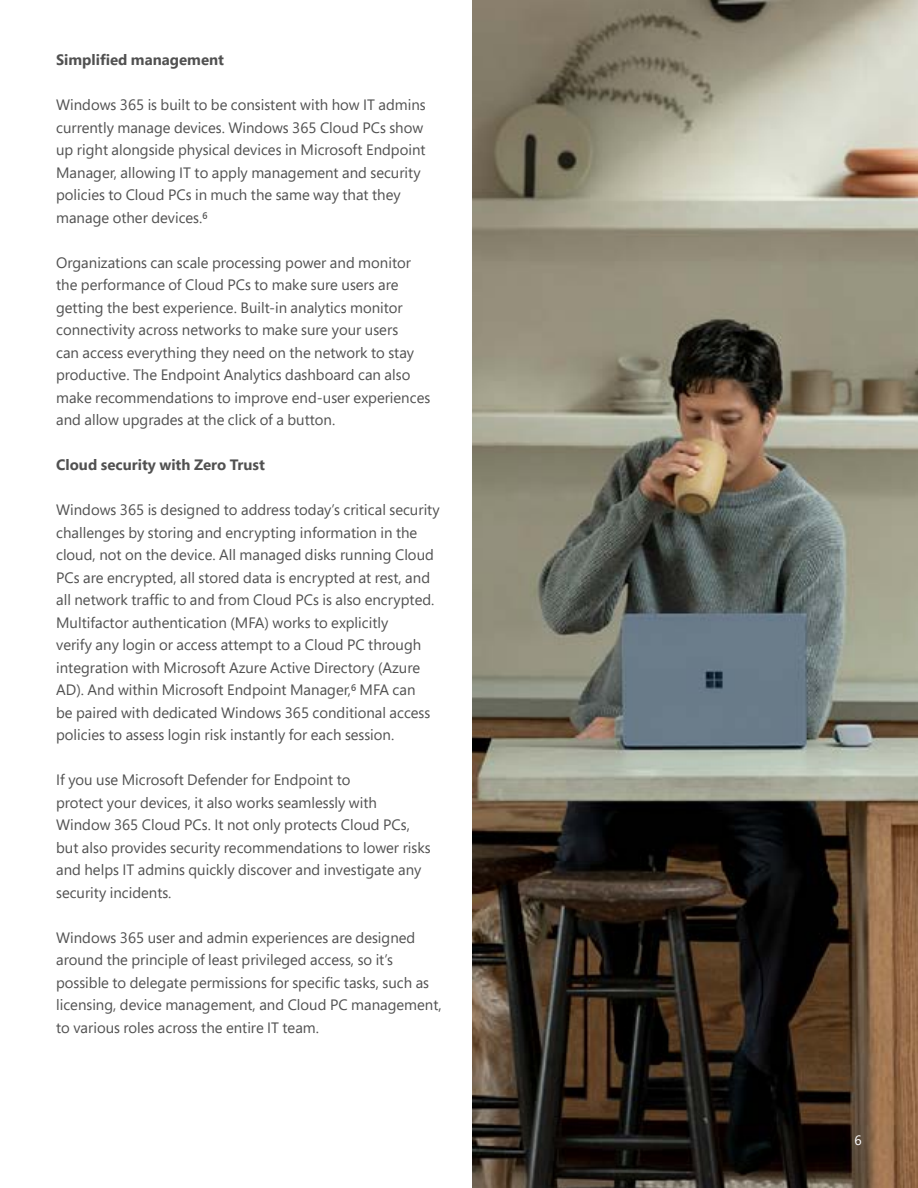
<style>
.page{position:relative;width:918px;height:1188px;background:#fff}
.page>*{position:absolute;margin:0;border:0;box-sizing:border-box;transform-origin:0 0}
.t1{font:15px/22.5px "Segoe Pro";color:#515151}
.t2{font:700 15px "Segoe Pro";color:#515151}
.t3{font:13.5px "Segoe Pro";color:#fff}
</style>
<div class="page">
<img style="left:472px;top:0;width:446px;height:1188px">
<p class="t2" style="left:56px;top:49px;width:169px">Simplified management</p>
<p class="t1" style="left:56px;top:93px;width:371px">Windows 365 is built to be consistent with how IT admins currently manage devices. Windows 365 Cloud PCs show up right alongside physical devices in Microsoft Endpoint Manager, allowing IT to apply management and security policies to Cloud PCs in much the same way that they manage other devices.⁶</p>
<p class="t1" style="left:56px;top:251px;width:376px">Organizations can scale processing power and monitor the performance of Cloud PCs to make sure users are getting the best experience. Built-in analytics monitor connectivity across networks to make sure your users<br>can access everything they need on the network to stay productive. The Endpoint Analytics dashboard can also make recommendations to improve end-user experiences and allow upgrades at the click of a button.</p>
<p class="t2" style="left:56px;top:454px;width:210px">Cloud security with Zero Trust</p>
<p class="t1" style="left:56px;top:498px;width:385px">Windows 365 is designed to address today’s critical security challenges by storing and encrypting information in the cloud, not on the device. All managed disks running Cloud PCs are encrypted, all stored data is encrypted at rest, and all network traffic to and from Cloud PCs is also encrypted.<br>Multifactor authentication (MFA) works to explicitly<br>verify any login or access attempt to a Cloud PC through integration with Microsoft Azure Active Directory (Azure AD). And within Microsoft Endpoint Manager,⁶ MFA can<br>be paired with dedicated Windows 365 conditional access policies to assess login risk instantly for each session.</p>
<p class="t1" style="left:56px;top:768px;width:376px">If you use Microsoft Defender for Endpoint to<br>protect your devices, it also works seamlessly with Window 365 Cloud PCs. It not only protects Cloud PCs, but also provides security recommendations to lower risks and helps IT admins quickly discover and investigate any security incidents.</p>
<p class="t1" style="left:56px;top:926px;width:387px">Windows 365 user and admin experiences are designed around the principle of least privileged access, so it’s possible to delegate permissions for specific tasks, such as licensing, device management, and Cloud PC management, to various roles across the entire IT team.</p>
<p class="t3" style="left:855px;top:1131px;width:9px">6</p>
</div>
